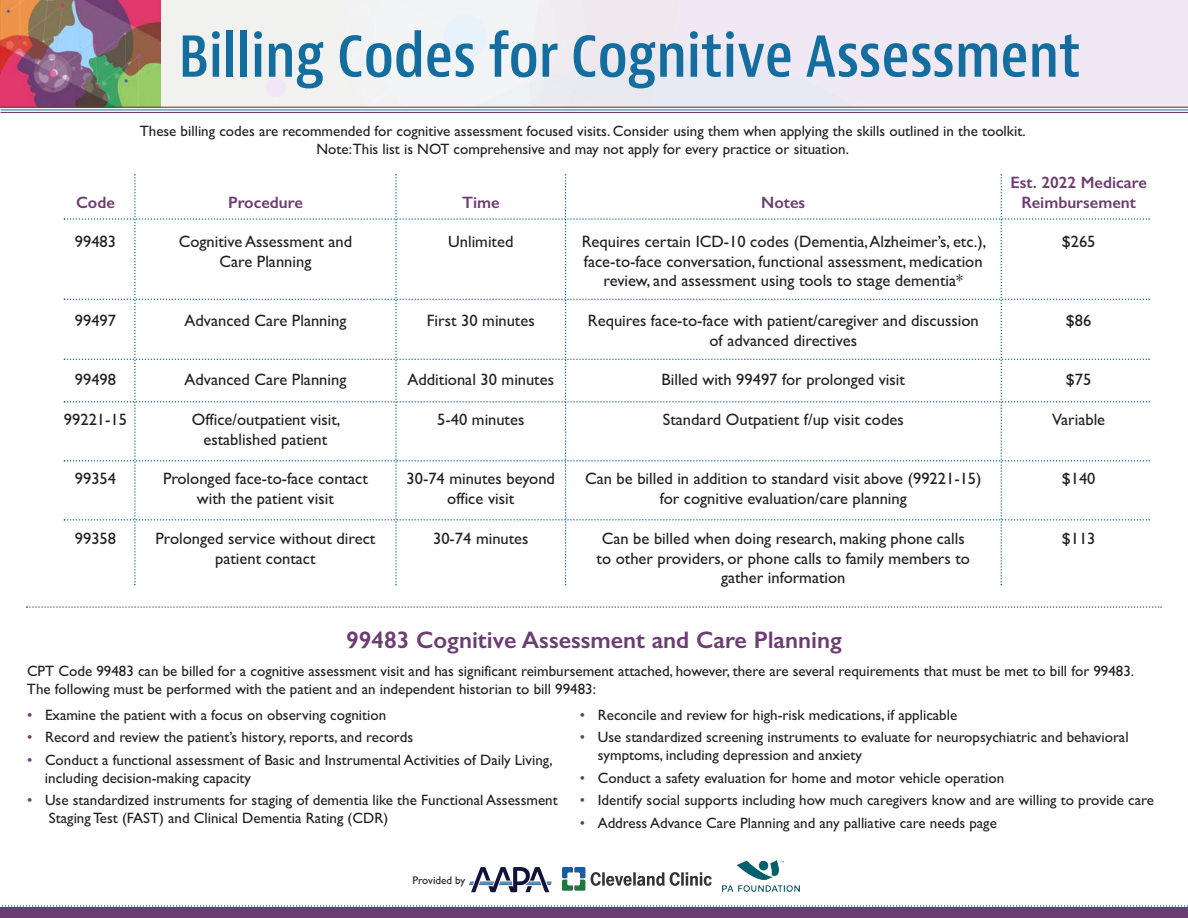
<style>
.page{position:relative;width:1188px;height:918px;background:#fff}
.page>*{position:absolute;margin:0;border:0;box-sizing:border-box;transform-origin:0 0}
.t1{font:600 condensed 60px "Bernina Sans";color:#136e9f}
.t2{font:600 24px "Gill Sans";color:#6d3c72}
.t3{font:16.5px/19.8px "Gill Sans";color:#231f20;text-align:center}
.t4{font:600 16.5px/19.8px "Gill Sans";color:#6d3c72;text-align:center}
.t5{font:15px/18px "Gill Sans";color:#231f20}
.t6{font:11.1px "Gill Sans";color:#231f20}
.s1{color:#6d3c72}
</style>
<div class="page">
<img style="left:1px;top:0;width:160px;height:107px">
<hr style="left:1px;top:107px;width:1187px;height:1px;background:#6d3c72">
<hr style="left:1px;top:110px;width:1187px;height:1px;background:#136e9f">
<hr style="left:1px;top:112px;width:1187px;height:1px;background:#6d3c72">
<img style="left:563px;top:867px;width:148px;height:24px">
<img style="left:722px;top:861px;width:78px;height:31px">
<img style="left:470px;top:867px;width:81px;height:26px">
<div style="left:0;top:907px;width:1188px;height:11px;background:#6d3c72"></div>
<svg style="left:0;top:905px;width:1188px;height:2px"></svg>
<svg style="left:64px;top:174px;width:1086px;height:411px"></svg>
<svg style="left:26px;top:606px;width:1136px;height:2px"></svg>
<p class="t1" style="left:178px;top:21px;width:904px">Billing Codes for Cognitive Assessment</p>
<p class="t5" style="left:140px;top:123px;width:887px">These billing codes are recommended for cognitive assessment focused visits. Consider using them when applying the skills outlined in the toolkit.</p>
<p class="t5" style="left:317px;top:141px;width:534px">Note:This list is NOT comprehensive and may not apply for every practice or situation.</p>
<p class="t4" style="left:76px;top:194px;width:40px">Code</p>
<p class="t3" style="left:75px;top:233px;width:43px">99483</p>
<p class="t3" style="left:75px;top:312px;width:43px">99497</p>
<p class="t3" style="left:75px;top:372px;width:43px">99498</p>
<p class="t3" style="left:64px;top:411px;width:65px">99221-15</p>
<p class="t3" style="left:75px;top:471px;width:43px">99354</p>
<p class="t3" style="left:75px;top:530px;width:43px">99358</p>
<p class="t4" style="left:228px;top:194px;width:76px">Procedure</p>
<p class="t3" style="left:179px;top:233px;width:175px">Cognitive Assessment and<br>Care Planning</p>
<p class="t3" style="left:184px;top:312px;width:163px">Advanced Care Planning</p>
<p class="t3" style="left:184px;top:372px;width:163px">Advanced Care Planning</p>
<p class="t3" style="left:192px;top:411px;width:150px">Office/outpatient visit, established patient</p>
<p class="t3" style="left:163px;top:471px;width:206px">Prolonged face-to-face contact with the patient visit</p>
<p class="t3" style="left:155px;top:530px;width:221px">Prolonged service without direct patient contact</p>
<p class="t4" style="left:462px;top:194px;width:39px">Time</p>
<p class="t3" style="left:448px;top:233px;width:67px">Unlimited</p>
<p class="t3" style="left:427px;top:312px;width:109px">First 30 minutes</p>
<p class="t3" style="left:408px;top:372px;width:148px">Additional 30 minutes</p>
<p class="t3" style="left:437px;top:411px;width:89px">5-40 minutes</p>
<p class="t3" style="left:407px;top:471px;width:150px">30-74 minutes beyond office visit</p>
<p class="t3" style="left:433px;top:530px;width:97px">30-74 minutes</p>
<p class="t4" style="left:761px;top:194px;width:45px">Notes</p>
<p class="t3" style="left:582px;top:233px;width:406px">Requires certain ICD-10 codes (Dementia, Alzheimer’s, etc.), face-to-face conversation, functional assessment, medication review, and assessment using tools to stage dementia*</p>
<p class="t3" style="left:588px;top:312px;width:392px">Requires face-to-face with patient/caregiver and discussion of advanced directives</p>
<p class="t3" style="left:661px;top:372px;width:245px">Billed with 99497 for prolonged visit</p>
<p class="t3" style="left:663px;top:411px;width:242px">Standard Outpatient f/up visit codes</p>
<p class="t3" style="left:585px;top:471px;width:398px">Can be billed in addition to standard visit above (99221-15) for cognitive evaluation/care planning</p>
<p class="t3" style="left:597px;top:530px;width:375px">Can be billed when doing research, making phone calls to other providers, or phone calls to family members to gather information</p>
<p class="t4" style="left:1011px;top:174px;width:138px">Est. 2022 Medicare<br>Reimbursement</p>
<p class="t3" style="left:1062px;top:233px;width:35px">$265</p>
<p class="t3" style="left:1066px;top:312px;width:27px">$86</p>
<p class="t3" style="left:1066px;top:372px;width:27px">$75</p>
<p class="t3" style="left:1052px;top:411px;width:54px">Variable</p>
<p class="t3" style="left:1062px;top:471px;width:35px">$140</p>
<p class="t3" style="left:1062px;top:530px;width:35px">$113</p>
<p class="t2" style="left:346px;top:631px;width:497px">99483 Cognitive Assessment and Care Planning</p>
<p class="t5" style="left:27px;top:663px;width:1109px">CPT Code 99483 can be billed for a cognitive assessment visit and has significant reimbursement attached, however, there are several requirements that must be met to bill for 99483.<br>The following must be performed with the patient and an independent historian to bill 99483:</p>
<p class="t5" style="left:27px;top:708px;width:361px"><span class="s1">•</span> Examine the patient with a focus on observing cognition</p>
<p class="t5" style="left:27px;top:730px;width:388px"><span class="s1">•</span> Record and review the patient’s history, reports, and records</p>
<p class="t5" style="left:45px;top:753px;width:509px;text-indent:-18px"><span class="s1">•</span> Conduct a functional assessment of Basic and Instrumental Activities of Daily Living, including decision-making capacity</p>
<p class="t5" style="left:49px;top:793px;width:510px;text-indent:-22px"><span class="s1">•</span> Use standardized instruments for staging of dementia like the Functional Assessment<br>Staging Test (FAST) and Clinical Dementia Rating (CDR)</p>
<p class="t6" style="left:412px;top:877px;width:55px">Provided by</p>
<p class="t5" style="left:580px;top:708px;width:379px"><span class="s1">•</span> Reconcile and review for high-risk medications, if applicable</p>
<p class="t5" style="left:598px;top:730px;width:532px;text-indent:-18px"><span class="s1">•</span> Use standardized screening instruments to evaluate for neuropsychiatric and behavioral symptoms, including depression and anxiety</p>
<p class="t5" style="left:580px;top:771px;width:426px"><span class="s1">•</span> Conduct a safety evaluation for home and motor vehicle operation</p>
<p class="t5" style="left:580px;top:793px;width:576px"><span class="s1">•</span> Identify social supports including how much caregivers know and are willing to provide care</p>
<p class="t5" style="left:580px;top:816px;width:419px"><span class="s1">•</span> Address Advance Care Planning and any palliative care needs page</p>
</div>
